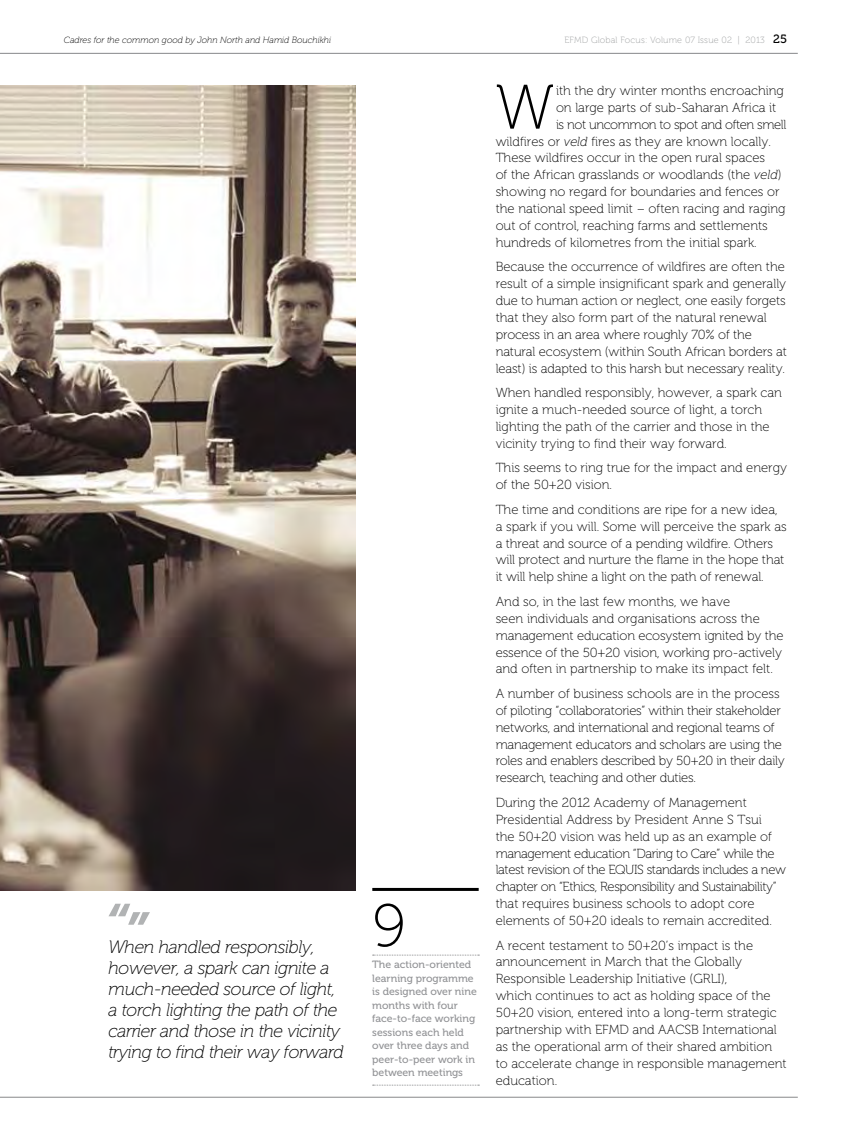
<style>
.page{position:relative;width:851px;height:1127px;background:#fff}
.page>*{position:absolute;margin:0;border:0;box-sizing:border-box;transform-origin:0 0}
.t1{font:63.15px "Museo 100";color:#000}
.t2{font:60px "Museo 100";color:#000}
.t3{font:italic 18px/21px "Museo 100";letter-spacing:-.02em;color:#000}
.t4{font:13.2px/17px "Museo 100";color:#000}
.t5{font:13.2px/17px "Museo 100";letter-spacing:-.02em;color:#000}
.t6{font:13.2px "Museo 100";letter-spacing:-.03em;color:#000}
.t7{font:10.5px/13.5px "Museo 500";color:#929396}
.t8{font:italic 9px "Museo 100";color:#000}
.t9{font:9px "Museo 100";letter-spacing:.02em;color:#9c9e9f}
.s1{font-family:"Museo 500";font-size:12px;color:#000}
.s2{font-style:italic}
</style>
<div class="page">
<hr style="left:0;top:53px;width:797px;height:1px;background:#87888a">
<hr style="left:0;top:1097px;width:797px;height:1px;background:#87888a">
<img style="left:0;top:85px;width:355px;height:806px">
<hr style="left:372px;top:888px;width:106px;height:3px;background:#000">
<svg style="left:372px;top:955px;width:107px;height:1px"></svg>
<svg style="left:372px;top:1085px;width:107px;height:1px"></svg>
<svg style="left:108px;top:904px;width:42px;height:21px"></svg>
<p class="t8" style="left:64px;top:35px;width:269px">Cadres for the common good by John North and Hamid Bouchikhi</p>
<p class="t9" style="left:564px;top:35px;width:224px">EFMD Global Focus: Volume 07 Issue 02 | 2013 <span class="s1">25</span></p>
<h3 class="t3" style="left:108px;top:937px;width:237px">When handled responsibly, however, a spark can ignite a much-needed source of light, a torch lighting the path of the carrier and those in the vicinity trying to find their way forward</h3>
<h2 class="t2" style="left:372px;top:894px;width:35px">9</h2>
<p class="t7" style="left:372px;top:958px;width:106px">The action-oriented learning programme is designed over nine months with four face-to-face working sessions each held over three days and peer-to-peer work in between meetings</p>
<h1 class="t1" style="left:495px;top:73px;width:60px">W</h1>
<p class="t4" style="left:556px;top:82px;width:229px">ith the dry winter months encroaching</p>
<p class="t4" style="left:556px;top:99px;width:222px">on large parts of sub-Saharan Africa it</p>
<p class="t6" style="left:556px;top:117px;width:232px">is not uncommon to spot and often smell</p>
<p class="t4" style="left:495px;top:133px;width:277px">wildfires or <span class="s2">veld</span> fires as they are known locally.</p>
<p class="t4" style="left:495px;top:150px;width:271px">These wildfires occur in the open rural spaces</p>
<p class="t4" style="left:495px;top:167px;width:287px">of the African grasslands or woodlands (the <span class="s2">veld</span>)</p>
<p class="t4" style="left:495px;top:183px;width:285px">showing no regard for boundaries and fences or</p>
<p class="t4" style="left:495px;top:200px;width:291px">the national speed limit – often racing and raging</p>
<p class="t4" style="left:495px;top:217px;width:274px">out of control, reaching farms and settlements</p>
<p class="t4" style="left:495px;top:234px;width:262px">hundreds of kilometres from the initial spark.</p>
<p class="t4" style="left:495px;top:259px;width:292px">Because the occurrence of wildfires are often the result of a simple insignificant spark and generally due to human action or neglect, one easily forgets that they also form part of the natural renewal process in an area where roughly 70% of the natural ecosystem (within South African borders at least) is adapted to this harsh but necessary reality.</p>
<p class="t4" style="left:495px;top:384px;width:288px">When handled responsibly, however, a spark can ignite a much-needed source of light, a torch lighting the path of the carrier and those in the vicinity trying to find their way forward.</p>
<p class="t4" style="left:495px;top:460px;width:293px">This seems to ring true for the impact and energy of the 50+20 vision.</p>
<p class="t4" style="left:495px;top:501px;width:292px">The time and conditions are ripe for a new idea, a spark if you will. Some will perceive the spark as a threat and source of a pending wildfire. Others will protect and nurture the flame in the hope that it will help shine a light on the path of renewal.</p>
<p class="t4" style="left:495px;top:593px;width:289px">And so, in the last few months, we have<br>seen individuals and organisations across the management education ecosystem ignited by the essence of the 50+20 vision, working pro-actively and often in partnership to make its impact felt.</p>
<p class="t5" style="left:495px;top:685px;width:290px">A number of business schools are in the process of piloting “collaboratories” within their stakeholder networks, and international and regional teams of management educators and scholars are using the roles and enablers described by 50+20 in their daily research, teaching and other duties.</p>
<p class="t4" style="left:495px;top:794px;width:292px">During the 2012 Academy of Management Presidential Address by President Anne S Tsui<br>the 50+20 vision was held up as an example of management education “Daring to Care” while the latest revision of the EQUIS standards includes a new chapter on “Ethics, Responsibility and Sustainability” that requires business schools to adopt core elements of 50+20 ideals to remain accredited.</p>
<p class="t4" style="left:495px;top:937px;width:292px">A recent testament to 50+20’s impact is the announcement in March that the Globally Responsible Leadership Initiative (GRLI),<br>which continues to act as holding space of the 50+20 vision, entered into a long-term strategic partnership with EFMD and AACSB International as the operational arm of their shared ambition to accelerate change in responsible management education.</p>
</div>
